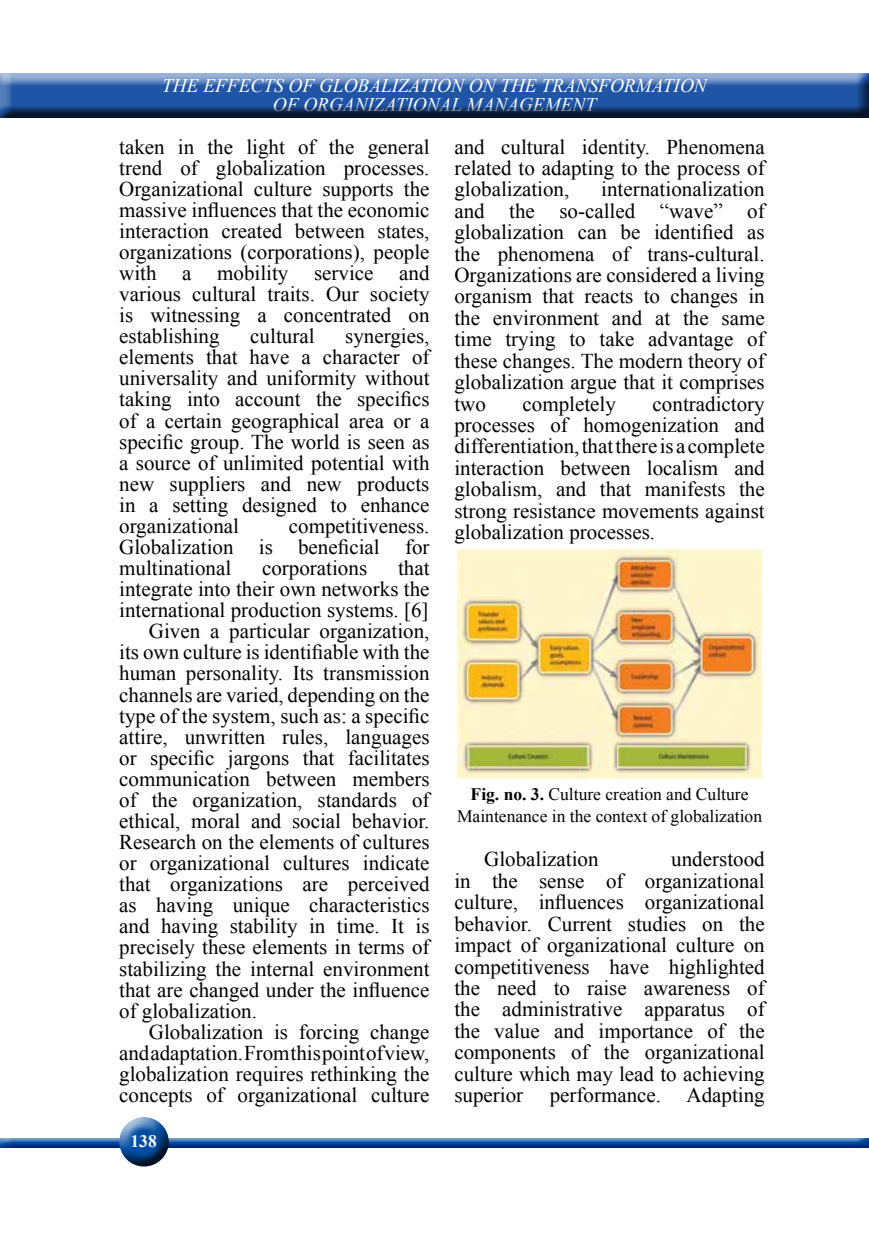
<style>
.page{position:relative;width:869px;height:1241px;background:#fff}
.page>*{position:absolute;margin:0;border:0;box-sizing:border-box;transform-origin:0 0}
.t1{font:21px/21.3px "Times New Roman";color:#000;text-align:justify}
.t2{font:italic 19.25px/19.2px "Times New Roman";color:#fff;text-align:center}
.t3{font:17.5px/21.3px "Times New Roman";color:#000;text-align:center}
.t4{font:700 17.5px "Times New Roman";color:#f5f6f6}
.s1{font-weight:700}
</style>
<div class="page">
<div style="left:0;top:1136px;width:868px;height:14px;background:#034ea2;opacity:.75"></div>
<div style="left:117px;top:1113px;width:58px;height:38px;background:#fff;opacity:.75"></div>
<div style="left:117px;top:1121px;width:64px;height:45px;background:#000;opacity:.75"></div>
<hr style="left:868px;top:73px;width:1px;height:45px;background:#2055a6">
<div style="left:0;top:73px;width:868px;height:47px;background:#000;opacity:.75"></div>
<img style="left:457px;top:550px;width:304px;height:228px">
<p class="t2" style="left:162px;top:75px;width:546px">THE EFFECTS OF GLOBALIZATION ON THE TRANSFORMATION<br>OF ORGANIZATIONAL MANAGEMENT</p>
<p class="t1" style="left:119px;top:136px;width:312px">taken in the light of the general trend of globalization processes.<br>Organizational culture supports the massive influences that the economic interaction created between states, organizations (corporations), people with a mobility service and various cultural traits. Our society is witnessing a concentrated on establishing</p>
<p class="t1" style="left:454px;top:135px;width:312px">and cultural identity. Phenomena related to adapting to the process of globalization,</p>
<p class="t1" style="left:454px;top:178px;width:312px;text-indent:147px">internationalization and the so-called “wave” of globalization can be identified as the phenomena of trans-cultural.<br>Organizations are considered a living organism that reacts to changes in the environment and at the same time trying to take advantage of these changes. The modern theory of globalization argue that it comprises two</p>
<p class="t1" style="left:119px;top:325px;width:312px;text-indent:226px">synergies, elements that have a character of universality and uniformity without taking into account the specifics of a certain geographical area or a specific group. The world is seen as a source of unlimited potential with new suppliers and new products in a setting designed to enhance organizational</p>
<p class="t1" style="left:250px;top:325px;width:66px">cultural</p>
<p class="t1" style="left:454px;top:392px;width:312px;text-indent:198px">contradictory processes of homogenization and differentiation, that there is a complete interaction between localism and globalism, and that manifests the strong resistance movements against globalization processes.</p>
<p class="t1" style="left:522px;top:392px;width:95px">completely</p>
<p class="t1" style="left:119px;top:515px;width:312px;text-indent:169px">competitiveness.<br>Globalization is beneficial for multinational</p>
<p class="t1" style="left:262px;top:557px;width:106px">corporations</p>
<p class="t1" style="left:398px;top:557px;width:33px">that</p>
<p class="t1" style="left:119px;top:578px;width:312px">integrate into their own networks the</p>
<p class="t1" style="left:119px;top:599px;width:311px">international production systems. [6]</p>
<p class="t1" style="left:149px;top:620px;width:282px">Given a particular organization,</p>
<p class="t1" style="left:119px;top:641px;width:312px">its own culture is identifiable with the</p>
<p class="t1" style="left:119px;top:662px;width:312px">human personality. Its transmission</p>
<p class="t1" style="left:119px;top:683px;width:312px">channels are varied, depending on the</p>
<p class="t1" style="left:119px;top:704px;width:312px">type of the system, such as: a specific</p>
<p class="t1" style="left:119px;top:725px;width:312px">attire, unwritten rules, languages</p>
<p class="t1" style="left:119px;top:746px;width:312px">or specific jargons that facilitates</p>
<p class="t1" style="left:119px;top:767px;width:312px">communication between members</p>
<p class="t1" style="left:119px;top:788px;width:312px">of the organization, standards of</p>
<p class="t1" style="left:119px;top:809px;width:312px">ethical, moral and social behavior.</p>
<p class="t1" style="left:119px;top:831px;width:312px">Research on the elements of cultures</p>
<p class="t1" style="left:119px;top:852px;width:312px">or organizational cultures indicate</p>
<p class="t1" style="left:119px;top:873px;width:312px">that organizations are perceived</p>
<p class="t1" style="left:119px;top:894px;width:312px">as having unique characteristics</p>
<p class="t1" style="left:119px;top:915px;width:312px">and having stability in time. It is</p>
<p class="t1" style="left:119px;top:936px;width:312px">precisely these elements in terms of</p>
<p class="t1" style="left:119px;top:957px;width:312px">stabilizing the internal environment</p>
<p class="t1" style="left:119px;top:978px;width:312px">that are changed under the influence</p>
<p class="t1" style="left:119px;top:999px;width:139px">of globalization.</p>
<p class="t1" style="left:149px;top:1020px;width:282px">Globalization is forcing change</p>
<p class="t1" style="left:119px;top:1041px;width:311px">and adaptation. From this point of view,</p>
<p class="t1" style="left:119px;top:1062px;width:312px">globalization requires rethinking the</p>
<p class="t1" style="left:119px;top:1083px;width:312px">concepts of organizational culture</p>
<p class="t3" style="left:457px;top:783px;width:306px"><span class="s1">Fig. no. 3.</span> Culture creation and Culture<br>Maintenance in the context of globalization</p>
<p class="t1" style="left:484px;top:848px;width:116px">Globalization</p>
<p class="t1" style="left:454px;top:848px;width:312px;text-indent:217px">understood in the sense of organizational culture, influences organizational behavior. Current studies on the impact of organizational culture on competitiveness have highlighted the need to raise awareness of the administrative apparatus of the value and importance of the components of the organizational culture which may lead to achieving superior</p>
<p class="t1" style="left:549px;top:1083px;width:216px">performance. Adapting</p>
<p class="t4" style="left:130px;top:1128px;width:28px">138</p>
</div>
